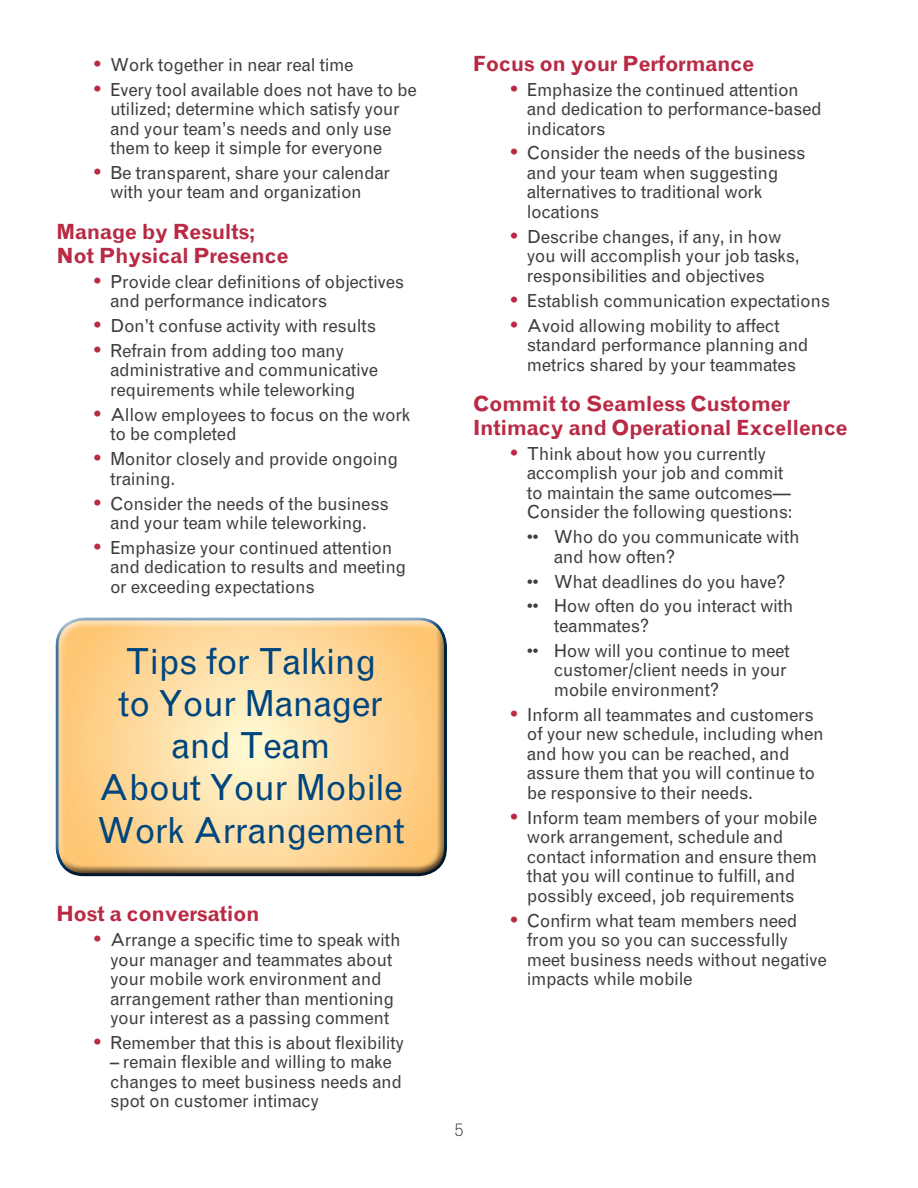
<style>
.page{position:relative;width:918px;height:1188px;background:#fff}
.page>*{position:absolute;margin:0;border:0;box-sizing:border-box;transform-origin:0 0}
.t1{font:36px/42px "Grotesque MT Std";letter-spacing:-.025em;color:#00467e;text-align:center}
.t2{font:700 21px/24px "Grotesque MT Std";letter-spacing:-.025em;color:#b92a44}
.t3{font:18px/19.5px "Grotesque MT Std";letter-spacing:-.025em;color:#3e3e3f}
.t4{font:300 18px "Grotesque";color:#231f20}
.s1{font-weight:700;font-size:21px;color:#b92a44}
</style>
<div class="page">
<div style="left:52px;top:616px;width:396px;height:246px;background:#fff;opacity:.75"></div>
<div style="left:52px;top:624px;width:396px;height:254px;background:#231f20;opacity:.75"></div>
<p class="t3" style="left:94px;top:55px;width:261px"><span class="s1">•</span> Work together in near real time</p>
<p class="t3" style="left:110px;top:80px;width:309px;text-indent:-16px"><span class="s1">•</span> Every tool available does not have to be utilized; determine which satisfy your and your team’s needs and only use them to keep it simple for everyone</p>
<p class="t3" style="left:110px;top:163px;width:282px;text-indent:-16px"><span class="s1">•</span> Be transparent, share your calendar with your team and organization</p>
<p class="t2" style="left:56px;top:219px;width:234px">Manage by Results;<br>Not Physical Presence</p>
<p class="t3" style="left:110px;top:272px;width:296px;text-indent:-16px"><span class="s1">•</span> Provide clear definitions of objectives and performance indicators</p>
<p class="t3" style="left:94px;top:316px;width:284px"><span class="s1">•</span> Don’t confuse activity with results</p>
<p class="t3" style="left:110px;top:341px;width:270px;text-indent:-16px"><span class="s1">•</span> Refrain from adding too many administrative and communicative requirements while teleworking</p>
<p class="t3" style="left:110px;top:405px;width:302px;text-indent:-16px"><span class="s1">•</span> Allow employees to focus on the work to be completed</p>
<p class="t3" style="left:110px;top:449px;width:290px;text-indent:-16px"><span class="s1">•</span> Monitor closely and provide ongoing training.</p>
<p class="t3" style="left:94px;top:494px;width:297px;text-align:center"><span class="s1">•</span> Consider the needs of the business and your team while teleworking.</p>
<p class="t3" style="left:110px;top:538px;width:298px;text-indent:-16px"><span class="s1">•</span> Emphasize your continued attention and dedication to results and meeting or exceeding expectations</p>
<h1 class="t1" style="left:97px;top:641px;width:310px">Tips for Talking<br>to Your Manager and Team<br>About Your Mobile<br>Work Arrangement</h1>
<p class="t2" style="left:56px;top:902px;width:205px">Host a conversation</p>
<p class="t3" style="left:94px;top:930px;width:308px;text-align:center"><span class="s1">•</span> Arrange a specific time to speak with your manager and teammates about your mobile work environment and arrangement rather than mentioning your interest as a passing comment</p>
<p class="t3" style="left:94px;top:1033px;width:312px"><span class="s1">•</span> Remember that this is about flexibility</p>
<p class="t3" style="left:110px;top:1053px;width:294px">– remain flexible and willing to make changes to meet business needs and spot on customer intimacy</p>
<p class="t2" style="left:473px;top:51px;width:283px">Focus on your Performance</p>
<p class="t3" style="left:527px;top:80px;width:297px;text-indent:-16px"><span class="s1">•</span> Emphasize the continued attention and dedication to performance-based indicators</p>
<p class="t3" style="left:527px;top:144px;width:281px;text-indent:-16px"><span class="s1">•</span> Consider the needs of the business and your team when suggesting alternatives to traditional work locations</p>
<p class="t3" style="left:527px;top:227px;width:275px;text-indent:-16px"><span class="s1">•</span> Describe changes, if any, in how you will accomplish your job tasks, responsibilities and objectives</p>
<p class="t3" style="left:511px;top:291px;width:321px"><span class="s1">•</span> Establish communication expectations</p>
<p class="t3" style="left:527px;top:316px;width:283px;text-indent:-16px"><span class="s1">•</span> Avoid allowing mobility to affect standard performance planning and metrics shared by your teammates</p>
<p class="t2" style="left:473px;top:392px;width:377px">Commit to Seamless Customer<br>Intimacy and Operational Excellence</p>
<p class="t3" style="left:527px;top:444px;width:267px;text-indent:-16px"><span class="s1">•</span> Think about how you currently accomplish your job and commit to maintain the same outcomes—<br>Consider the following questions:</p>
<p class="t3" style="left:554px;top:527px;width:248px;text-indent:-27px">•• Who do you communicate with and how often?</p>
<p class="t3" style="left:527px;top:572px;width:261px">•• What deadlines do you have?</p>
<p class="t3" style="left:554px;top:597px;width:241px;text-indent:-27px">•• How often do you interact with teammates?</p>
<p class="t3" style="left:554px;top:641px;width:238px;text-indent:-27px">•• How will you continue to meet customer/client needs in your mobile environment?</p>
<p class="t3" style="left:527px;top:705px;width:299px;text-indent:-16px"><span class="s1">•</span> Inform all teammates and customers of your new schedule, including when and how you can be reached, and assure them that you will continue to be responsive to their needs.</p>
<p class="t3" style="left:527px;top:808px;width:292px;text-indent:-16px"><span class="s1">•</span> Inform team members of your mobile work arrangement, schedule and contact information and ensure them that you will continue to fulfill, and possibly exceed, job requirements</p>
<p class="t3" style="left:527px;top:911px;width:302px;text-indent:-16px"><span class="s1">•</span> Confirm what team members need from you so you can successfully meet business needs without negative impacts while mobile</p>
<p class="t4" style="left:455px;top:1119px;width:10px">5</p>
</div>
